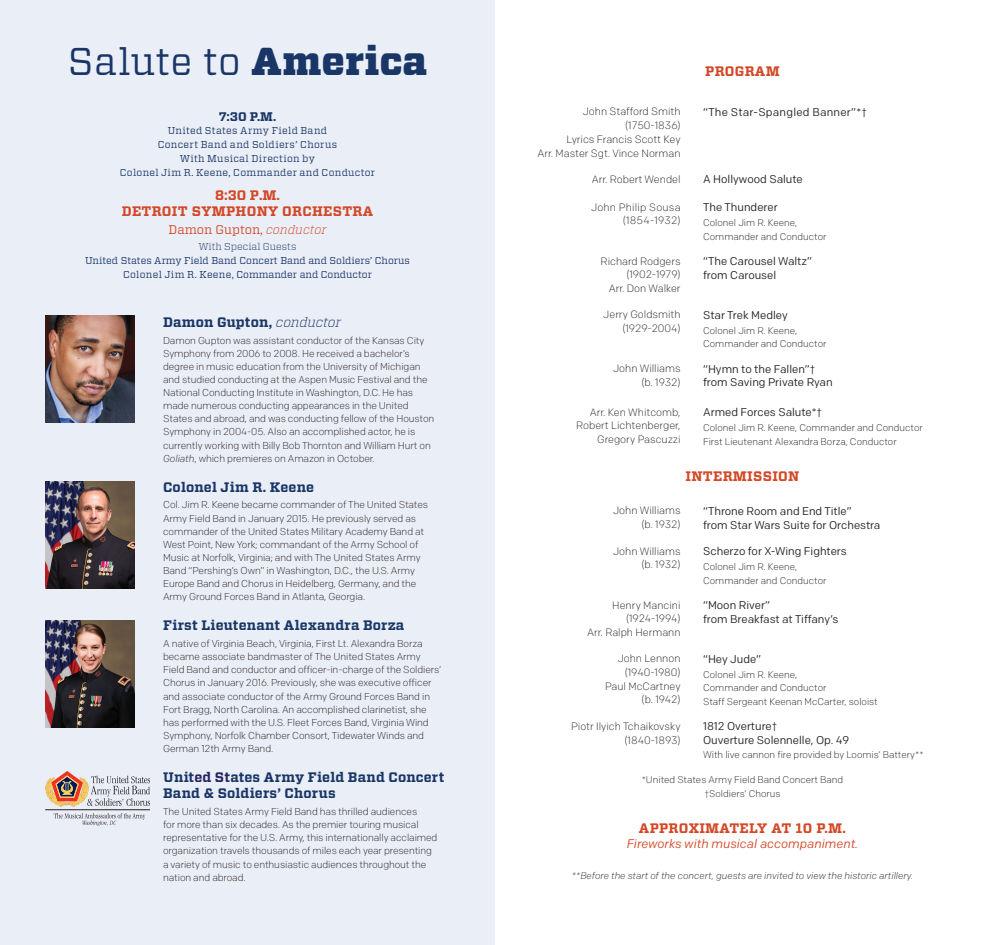
<style>
.page{position:relative;width:990px;height:945px;background:#fff}
.page>*{position:absolute;margin:0;border:0;box-sizing:border-box;transform-origin:0 0}
.t1{font:38.75px "Vitesse";letter-spacing:.005em;color:#193667}
.t2{font:700 13.75px/16.2px "Vitesse";letter-spacing:.015em;color:#193667}
.t3{font:700 13.75px/16.2px "Vitesse";letter-spacing:.02em;color:#d44727;text-align:center}
.t4{font:italic 12.5px "Colfax";color:#d44727}
.t5{font:12.5px "Vitesse";color:#d44727}
.t6{font:700 12.5px "Vitesse";color:#193667}
.t7{font:11.25px/13.8px "Colfax";color:#231f20}
.t8{font:11.25px "Colfax";letter-spacing:.02em;color:#231f20}
.t9{font:300 10.62px/13.8px "Colfax";color:#231f20;text-align:right}
.t10{font:300 10.62px/13.8px "Colfax";letter-spacing:.02em;color:#231f20;text-align:right}
.t11{font:300 10px/13.1px "Colfax";letter-spacing:-.01em;color:#231f20}
.t12{font:10px/13.8px "Vitesse";letter-spacing:.025em;color:#193667;text-align:center}
.t13{font:10px/13.8px "Vitesse";color:#193667;text-align:center}
.t14{font:300 10px "Vitesse";color:#193667}
.t15{font:300 9.75px/13.8px "Colfax";color:#231f20}
.t16{font:italic 300 9.75px "Colfax";color:#231f20}
.s1{font-weight:900}
.s2{font-weight:300;font-style:italic}
.s3{font-style:italic}
.s4{color:#282562}
</style>
<div class="page">
<div style="left:0;top:0;width:495px;height:945px;background:#eaeef6"></div>
<img style="left:45px;top:316px;width:90px;height:107px">
<img style="left:45px;top:482px;width:90px;height:107px">
<img style="left:45px;top:621px;width:90px;height:106px">
<svg style="left:45px;top:771px;width:105px;height:55px"></svg>
<h1 class="t1" style="left:68px;top:35px;width:361px">Salute to <span class="s1">America</span></h1>
<p class="t6" style="left:219px;top:108px;width:59px">7:30 P.M.</p>
<p class="t12" style="left:120px;top:124px;width:257px">United States Army Field Band<br>Concert Band and Soldiers’ Chorus<br>With Musical Direction by<br>Colonel Jim R. Keene, Commander and Conductor</p>
<h2 class="t3" style="left:122px;top:187px;width:253px">8:30 P.M.<br>DETROIT SYMPHONY ORCHESTRA</h2>
<p class="t5" style="left:169px;top:221px;width:159px">Damon Gupton, <span class="s2">conductor</span></p>
<p class="t14" style="left:199px;top:240px;width:99px">With Special Guests</p>
<p class="t13" style="left:85px;top:254px;width:326px">United States Army Field Band Concert Band and Soldiers’ Chorus<br>Colonel Jim R. Keene, Commander and Conductor</p>
<h2 class="t2" style="left:163px;top:314px;width:179px">Damon Gupton, <span class="s2">conductor</span></h2>
<p class="t11" style="left:163px;top:334px;width:273px">Damon Gupton was assistant conductor of the Kansas City Symphony from 2006 to 2008. He received a bachelor’s degree in music education from the University of Michigan and studied conducting at the Aspen Music Festival and the National Conducting Institute in Washington, D.C. He has made numerous conducting appearances in the United States and abroad, and was conducting fellow of the Houston Symphony in 2004-05. Also an accomplished actor, he is currently working with Billy Bob Thornton and William Hurt on <span class="s3">Goliath</span>, which premieres on Amazon in October.</p>
<h2 class="t2" style="left:163px;top:479px;width:153px">Colonel Jim R. Keene</h2>
<p class="t11" style="left:163px;top:498px;width:267px">Col. Jim R. Keene became commander of The United States Army Field Band in January 2015. He previously served as commander of the United States Military Academy Band at West Point, New York; commandant of the Army School of Music at Norfolk, Virginia; and with The United States Army Band “Pershing’s Own” in Washington, D.C., the U.S. Army Europe Band and Chorus in Heidelberg, Germany, and the Army Ground Forces Band in Atlanta, Georgia.</p>
<h2 class="t2" style="left:163px;top:618px;width:243px">First Lieutenant Alexandra Borza</h2>
<p class="t11" style="left:163px;top:637px;width:280px">A native of Virginia Beach, Virginia, First Lt. Alexandra Borza became associate bandmaster of The United States Army Field Band and conductor and officer-in-charge of the Soldiers’ Chorus in January 2016. Previously, she was executive officer and associate conductor of the Army Ground Forces Band in Fort Bragg, North Carolina. An accomplished clarinetist, she has performed with the U.S. Fleet Forces Band, Virginia Wind Symphony, Norfolk Chamber Consort, Tidewater Winds and German 12th Army Band.</p>
<h2 class="t2" style="left:163px;top:769px;width:283px">Unit<span class="s4">ed St</span>ates Army Field Band Concert<br>Band &amp; Soldiers’ Chorus</h2>
<p class="t11" style="left:163px;top:805px;width:276px">The United States Army Field Band has thrilled audiences<br>for more than six decades. As the premier touring musical representative for the U.S. Army, this internationally acclaimed organization travels thousands of miles each year presenting a variety of music to enthusiastic audiences throughout the nation and abroad.</p>
<h2 class="t3" style="left:705px;top:63px;width:76px">PROGRAM</h2>
<p class="t9" style="left:537px;top:105px;width:145px">John Stafford Smith (1750-1836)<br>Lyrics Francis Scott Key<br>Arr. Master Sgt. Vince Norman</p>
<p class="t8" style="left:703px;top:105px;width:165px">“The Star-Spangled Banner”*†</p>
<p class="t9" style="left:592px;top:172px;width:90px">Arr. Robert Wendel</p>
<p class="t7" style="left:703px;top:172px;width:101px">A Hollywood Salute</p>
<p class="t10" style="left:591px;top:200px;width:91px">John Philip Sousa (1854-1932)</p>
<p class="t7" style="left:703px;top:200px;width:76px">The Thunderer</p>
<p class="t15" style="left:703px;top:216px;width:125px">Colonel Jim R. Keene,<br>Commander and Conductor</p>
<p class="t9" style="left:601px;top:254px;width:82px">Richard Rodgers (1902-1979)<br>Arr. Don Walker</p>
<p class="t7" style="left:703px;top:254px;width:110px">“The Carousel Waltz” from Carousel</p>
<p class="t9" style="left:603px;top:307px;width:79px">Jerry Goldsmith (1929-2004)</p>
<p class="t7" style="left:703px;top:308px;width:86px">Star Trek Medley</p>
<p class="t15" style="left:703px;top:323px;width:125px">Colonel Jim R. Keene,<br>Commander and Conductor</p>
<p class="t9" style="left:613px;top:361px;width:69px">John Williams (b. 1932)</p>
<p class="t7" style="left:703px;top:362px;width:131px">“Hymn to the Fallen”† from Saving Private Ryan</p>
<p class="t9" style="left:576px;top:405px;width:106px">Arr. Ken Whitcomb,<br>Robert Lichtenberger,<br>Gregory Pascuzzi</p>
<p class="t7" style="left:703px;top:405px;width:120px">Armed Forces Salute*†</p>
<p class="t15" style="left:703px;top:421px;width:221px">Colonel Jim R. Keene, Commander and Conductor<br>First Lieutenant Alexandra Borza, Conductor</p>
<h2 class="t3" style="left:686px;top:468px;width:115px">INTERMISSION</h2>
<p class="t9" style="left:613px;top:504px;width:69px">John Williams (b. 1932)</p>
<p class="t7" style="left:703px;top:504px;width:179px">“Throne Room and End Title”<br>from Star Wars Suite for Orchestra</p>
<p class="t9" style="left:613px;top:544px;width:69px">John Williams (b. 1932)</p>
<p class="t7" style="left:703px;top:544px;width:145px">Scherzo for X-Wing Fighters</p>
<p class="t15" style="left:703px;top:560px;width:125px">Colonel Jim R. Keene,<br>Commander and Conductor</p>
<p class="t9" style="left:587px;top:598px;width:95px">Henry Mancini (1924-1994)<br>Arr. Ralph Hermann</p>
<p class="t7" style="left:703px;top:598px;width:137px">“Moon River”<br>from Breakfast at Tiffany’s</p>
<p class="t9" style="left:605px;top:651px;width:77px">John Lennon (1940-1980)<br>Paul McCartney (b. 1942)</p>
<p class="t7" style="left:703px;top:652px;width:60px">“Hey Jude”</p>
<p class="t15" style="left:703px;top:667px;width:176px">Colonel Jim R. Keene,<br>Commander and Conductor<br>Staff Sergeant Keenan McCarter, soloist</p>
<p class="t9" style="left:571px;top:719px;width:111px">Piotr Ilyich Tchaikovsky (1840-1893)</p>
<p class="t7" style="left:703px;top:719px;width:148px">1812 Overture†<br>Ouverture Solennelle, Op. 49</p>
<p class="t15" style="left:703px;top:747px;width:222px">With live cannon fire provided by Loomis’ Battery**</p>
<p class="t15" style="left:642px;top:773px;width:203px;text-align:center">*United States Army Field Band Concert Band †Soldiers’ Chorus</p>
<h2 class="t3" style="left:639px;top:820px;width:209px">APPROXIMATELY AT 10 P.M.</h2>
<p class="t4" style="left:627px;top:836px;width:233px">Fireworks with musical accompaniment.</p>
<p class="t16" style="left:572px;top:870px;width:343px">**Before the start of the concert, guests are invited to view the historic artillery.</p>
</div>
